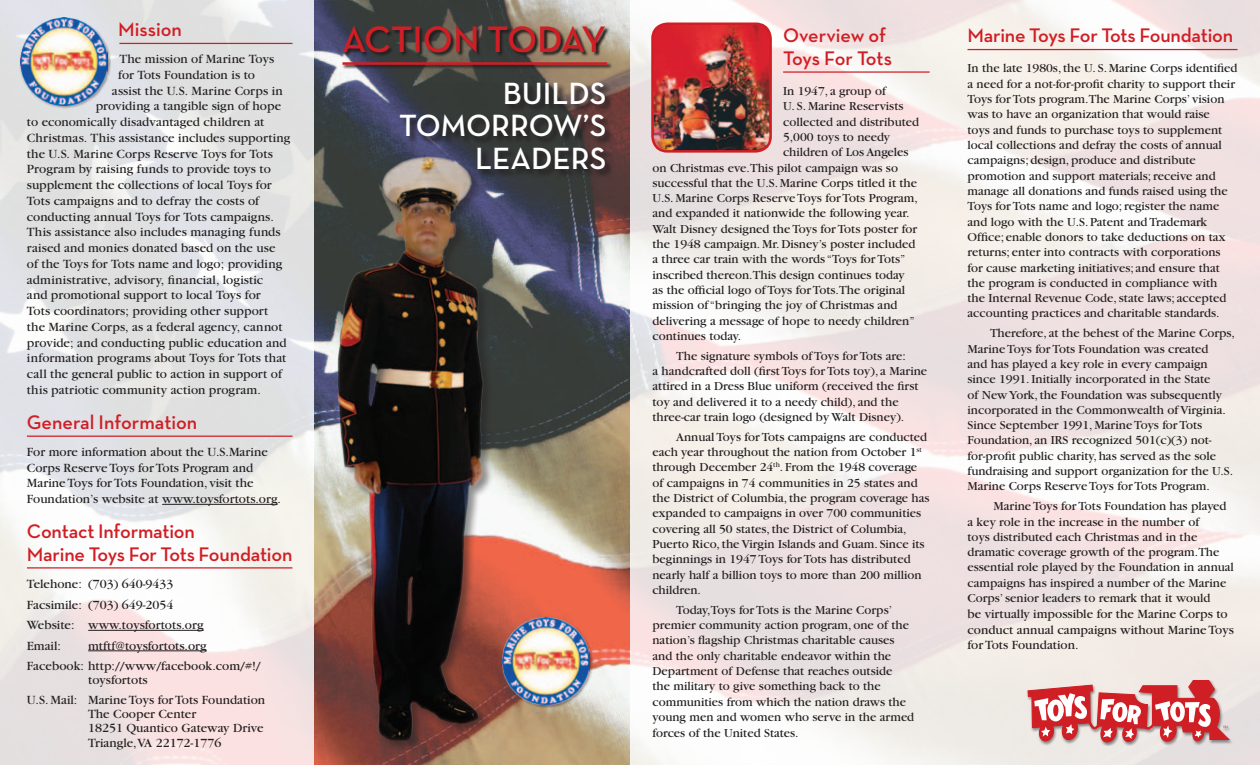
<style>
.page{position:relative;width:1260px;height:765px;background:#fff}
.page>*{position:absolute;margin:0;border:0;box-sizing:border-box;transform-origin:0 0}
.t1{font:37.5px "Neutra Text TF Demi SC Alt";letter-spacing:-.005em;color:#d01e25}
.t2{font:31.25px "Neutra Text TF Demi SC Alt";color:#fff}
.t3{font:600 20px/22.5px "Neutra Text TF";letter-spacing:-.01em;color:#d01e25}
.t4{font:13.12px/15.8px "Garamond";color:#231f20}
.t5{font:12.75px/15.2px "Garamond";color:#231f20}
</style>
<div class="page">
<img style="left:0;top:0;width:1260px;height:765px">
<img style="left:314px;top:0;width:316px;height:765px">
<hr style="left:119px;top:43px;width:174px;height:1px;background:#d01e25">
<hr style="left:27px;top:436px;width:266px;height:1px;background:#d01e25">
<hr style="left:162px;top:504px;width:116px;height:1px;background:#231f20">
<hr style="left:27px;top:567px;width:266px;height:2px;background:#d01e25">
<hr style="left:88px;top:630px;width:116px;height:1px;background:#231f20">
<hr style="left:88px;top:651px;width:119px;height:1px;background:#231f20">
<img style="left:322px;top:133px;width:256px;height:623px">
<svg style="left:342px;top:26px;width:268px;height:31px;background:#534e47"></svg>
<svg style="left:400px;top:82px;width:214px;height:96px;background:#444042"></svg>
<div style="left:1026px;top:679px;width:207px;height:67px;background:#231f20;opacity:.5"></div>
<svg style="left:1027px;top:680px;width:203px;height:62px;background:#dd898b"></svg>
<svg style="left:342px;top:62px;width:270px;height:7px"></svg>
<hr style="left:343px;top:62px;width:264px;height:3px;background:#d01e25">
<div style="left:501px;top:616px;width:92px;height:92px;background:#231f20;opacity:.5"></div>
<img style="left:502px;top:618px;width:88px;height:87px">
<hr style="left:783px;top:71px;width:147px;height:2px;background:#d01e25">
<hr style="left:968px;top:49px;width:270px;height:1px;background:#d01e25">
<img style="left:652px;top:24px;width:119px;height:127px">
<div style="left:651px;top:22px;width:121px;height:131px;border:2px solid #d01e25;border-radius:15px"></div>
<div style="left:20px;top:17px;width:91px;height:92px;background:#231f20;opacity:.5"></div>
<img style="left:21px;top:18px;width:87px;height:87px">
<p class="t3" style="left:118px;top:18px;width:65px">Mission</p>
<p class="t4" style="left:119px;top:51px;width:156px">The mission of Marine Toys</p>
<p class="t4" style="left:118px;top:67px;width:138px">for Tots Foundation is to</p>
<p class="t4" style="left:112px;top:83px;width:172px">assist the U.S. Marine Corps in</p>
<p class="t4" style="left:96px;top:98px;width:187px">providing a tangible sign of hope</p>
<p class="t4" style="left:27px;top:114px;width:239px">to economically disadvantaged children at</p>
<p class="t4" style="left:27px;top:130px;width:265px">Christmas. This assistance includes supporting</p>
<p class="t4" style="left:27px;top:146px;width:247px">the U.S. Marine Corps Reserve Toys for Tots</p>
<p class="t4" style="left:27px;top:161px;width:246px">Program by raising funds to provide toys to</p>
<p class="t4" style="left:27px;top:177px;width:246px">supplement the collections of local Toys for</p>
<p class="t4" style="left:27px;top:193px;width:234px">Tots campaigns and to defray the costs of</p>
<p class="t4" style="left:27px;top:209px;width:248px">conducting annual Toys for Tots campaigns.</p>
<p class="t4" style="left:27px;top:224px;width:255px">This assistance also includes managing funds</p>
<p class="t4" style="left:27px;top:240px;width:250px">raised and monies donated based on the use</p>
<p class="t4" style="left:27px;top:256px;width:257px">of the Toys for Tots name and logo; providing</p>
<p class="t4" style="left:27px;top:272px;width:238px">administrative, advisory, financial, logistic</p>
<p class="t4" style="left:27px;top:287px;width:235px">and promotional support to local Toys for</p>
<p class="t4" style="left:27px;top:303px;width:243px">Tots coordinators; providing other support</p>
<p class="t4" style="left:27px;top:319px;width:257px">the Marine Corps, as a federal agency, cannot</p>
<p class="t4" style="left:27px;top:335px;width:261px">provide; and conducting public education and</p>
<p class="t4" style="left:27px;top:350px;width:261px">information programs about Toys for Tots that</p>
<p class="t4" style="left:27px;top:366px;width:257px">call the general public to action in support of</p>
<p class="t4" style="left:27px;top:382px;width:235px">this patriotic community action program.</p>
<p class="t3" style="left:27px;top:410px;width:172px">General Information</p>
<p class="t4" style="left:27px;top:444px;width:256px">For more information about the U.S.Marine Corps Reserve Toys for Tots Program and Marine Toys for Tots Foundation, visit the Foundation’s website at www.toysfortots.org.</p>
<p class="t3" style="left:27px;top:520px;width:267px">Contact Information<br>Marine Toys For Tots Foundation</p>
<p class="t4" style="left:27px;top:576px;width:148px">Telehone: (703) 640-9433</p>
<p class="t4" style="left:27px;top:597px;width:148px">Facsimile: (703) 649-2054</p>
<p class="t4" style="left:27px;top:617px;width:178px">Website: www.toysfortots.org</p>
<p class="t4" style="left:27px;top:638px;width:35px">Email:</p>
<p class="t4" style="left:88px;top:638px;width:120px">mtftf@toysfortots.org</p>
<p class="t4" style="left:88px;top:659px;width:174px;line-height:13.8px;text-indent:-61px">Facebook: http://www/facebook.com/#!/ toysfortots</p>
<p class="t4" style="left:88px;top:693px;width:179px;line-height:13.8px;text-indent:-61px">U.S. Mail: Marine Toys for Tots Foundation<br>The Cooper Center<br>18251 Quantico Gateway Drive</p>
<p class="t4" style="left:88px;top:735px;width:135px">Triangle,VA 22172-1776</p>
<p class="t1" style="left:342px;top:17px;width:266px">ACTION TODAY</p>
<p class="t2" style="left:503px;top:74px;width:105px">BUILDS</p>
<p class="t2" style="left:399px;top:106px;width:209px">TOMORROW’S</p>
<p class="t2" style="left:475px;top:139px;width:133px">LEADERS</p>
<p class="t3" style="left:783px;top:24px;width:110px">Overview of<br>Toys For Tots</p>
<p class="t5" style="left:783px;top:84px;width:104px">In 1947, a group of</p>
<p class="t5" style="left:783px;top:99px;width:122px">U. S. Marine Reservists</p>
<p class="t5" style="left:783px;top:114px;width:138px">collected and distributed</p>
<p class="t5" style="left:783px;top:129px;width:108px">5,000 toys to needy</p>
<p class="t5" style="left:783px;top:145px;width:127px">children of Los Angeles</p>
<p class="t5" style="left:652px;top:160px;width:247px">on Christmas eve.This pilot campaign was so</p>
<p class="t5" style="left:652px;top:175px;width:266px">successful that the U.S. Marine Corps titled it the</p>
<p class="t5" style="left:652px;top:191px;width:267px">U.S. Marine Corps Reserve Toys for Tots Program,</p>
<p class="t5" style="left:652px;top:206px;width:259px">and expanded it nationwide the following year.</p>
<p class="t5" style="left:652px;top:221px;width:266px">Walt Disney designed the Toys for Tots poster for</p>
<p class="t5" style="left:652px;top:237px;width:264px">the 1948 campaign. Mr. Disney’s poster included</p>
<p class="t5" style="left:652px;top:252px;width:255px">a three car train with the words “Toys for Tots”</p>
<p class="t5" style="left:652px;top:267px;width:254px">inscribed thereon.This design continues today</p>
<p class="t5" style="left:652px;top:283px;width:254px">as the official logo of Toys for Tots.The original</p>
<p class="t5" style="left:652px;top:298px;width:247px">mission of “bringing the joy of Christmas and</p>
<p class="t5" style="left:652px;top:313px;width:264px">delivering a message of hope to needy children”</p>
<p class="t5" style="left:652px;top:329px;width:90px">continues today.</p>
<p class="t5" style="left:652px;top:348px;width:276px;text-indent:24px">The signature symbols of Toys for Tots are:<br>a handcrafted doll (first Toys for Tots toy), a Marine attired in a Dress Blue uniform (received the first toy and delivered it to a needy child), and the three-car train logo (designed by Walt Disney).</p>
<p class="t5" style="left:652px;top:429px;width:279px;text-indent:24px">Annual Toys for Tots campaigns are conducted each year throughout the nation from October 1<sup>st </sup>through December 24<sup>th</sup>. From the 1948 coverage of campaigns in 74 communities in 25 states and the District of Columbia, the program coverage has expanded to campaigns in over 700 communities covering all 50 states, the District of Columbia, Puerto Rico, the Virgin Islands and Guam. Since its beginnings in 1947 Toys for Tots has distributed nearly half a billion toys to more than 200 million children.</p>
<p class="t5" style="left:652px;top:602px;width:263px;text-indent:24px">Today,Toys for Tots is the Marine Corps’ premier community action program, one of the nation’s flagship Christmas charitable causes and the only charitable endeavor within the Department of Defense that reaches outside<br>the military to give something back to the communities from which the nation draws the young men and women who serve in the armed forces of the United States.</p>
<p class="t3" style="left:968px;top:24px;width:267px">Marine Toys For Tots Foundation</p>
<p class="t5" style="left:968px;top:61px;width:271px">In the late 1980s, the U. S. Marine Corps identified a need for a not-for-profit charity to support their Toys for Tots program.The Marine Corps’ vision was to have an organization that would raise<br>toys and funds to purchase toys to supplement local collections and defray the costs of annual campaigns; design, produce and distribute promotion and support materials; receive and manage all donations and funds raised using the Toys for Tots name and logo; register the name and logo with the U.S. Patent and Trademark Office; enable donors to take deductions on tax returns; enter into contracts with corporations for cause marketing initiatives; and ensure that the program is conducted in compliance with the Internal Revenue Code, state laws; accepted accounting practices and charitable standards.</p>
<p class="t5" style="left:968px;top:326px;width:269px;text-indent:22px">Therefore, at the behest of the Marine Corps, Marine Toys for Tots Foundation was created<br>and has played a key role in every campaign since 1991. Initially incorporated in the State<br>of New York, the Foundation was subsequently incorporated in the Commonwealth of Virginia.<br>Since September 1991, Marine Toys for Tots Foundation, an IRS recognized 501(c)(3) not&shy;for-profit public charity, has served as the sole fundraising and support organization for the U.S.<br>Marine Corps Reserve Toys for Tots Program.</p>
<p class="t5" style="left:968px;top:499px;width:268px;text-indent:26px">Marine Toys for Tots Foundation has played a key role in the increase in the number of<br>toys distributed each Christmas and in the dramatic coverage growth of the program.The essential role played by the Foundation in annual campaigns has inspired a number of the Marine Corps’ senior leaders to remark that it would</p>
<p class="t4" style="left:968px;top:606px;width:268px">be virtually impossible for the Marine Corps to conduct annual campaigns without Marine Toys for Tots Foundation.</p>
</div>
